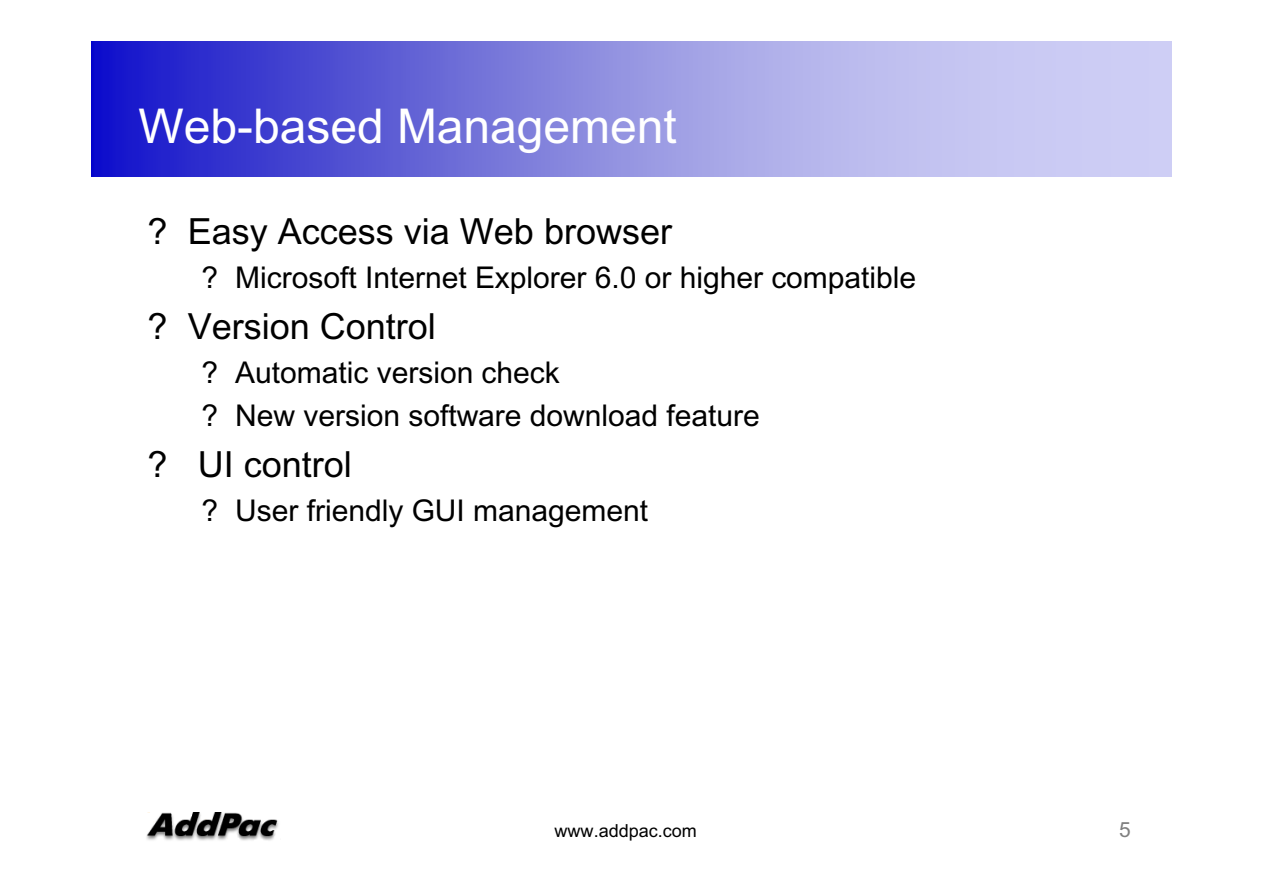
<style>
.page{position:relative;width:1263px;height:893px;background:#fff}
.page>*{position:absolute;margin:0;border:0;box-sizing:border-box;transform-origin:0 0}
.t1{font:48px "Arial Unicode MS";color:#fff}
.t2{font:36px "Arial Unicode MS";color:#000}
.t3{font:30px/43px "Arial Unicode MS";color:#000}
.t4{font:21px "Arial Unicode MS";color:#808080}
.t5{font:18px "Arial Unicode MS";color:#000}
</style>
<div class="page">
<img style="left:92px;top:41px;width:1079px;height:135px">
<img style="left:146px;top:812px;width:133px;height:29px">
<h1 class="t1" style="left:138px;top:108px;width:540px">Web-based Management</h1>
<p class="t2" style="left:147px;top:217px;width:526px">? Easy Access via Web browser</p>
<p class="t3" style="left:201px;top:259px;width:716px">? Microsoft Internet Explorer 6.0 or higher compatible</p>
<p class="t2" style="left:147px;top:312px;width:290px">? Version Control</p>
<p class="t3" style="left:201px;top:354px;width:560px">? Automatic version check<br>? New version software download feature</p>
<p class="t2" style="left:147px;top:450px;width:206px">? UI control</p>
<p class="t3" style="left:201px;top:492px;width:448px">? User friendly GUI management</p>
<p class="t5" style="left:554px;top:823px;width:144px">www.addpac.com</p>
<p class="t4" style="left:1119px;top:821px;width:13px">5</p>
</div>
